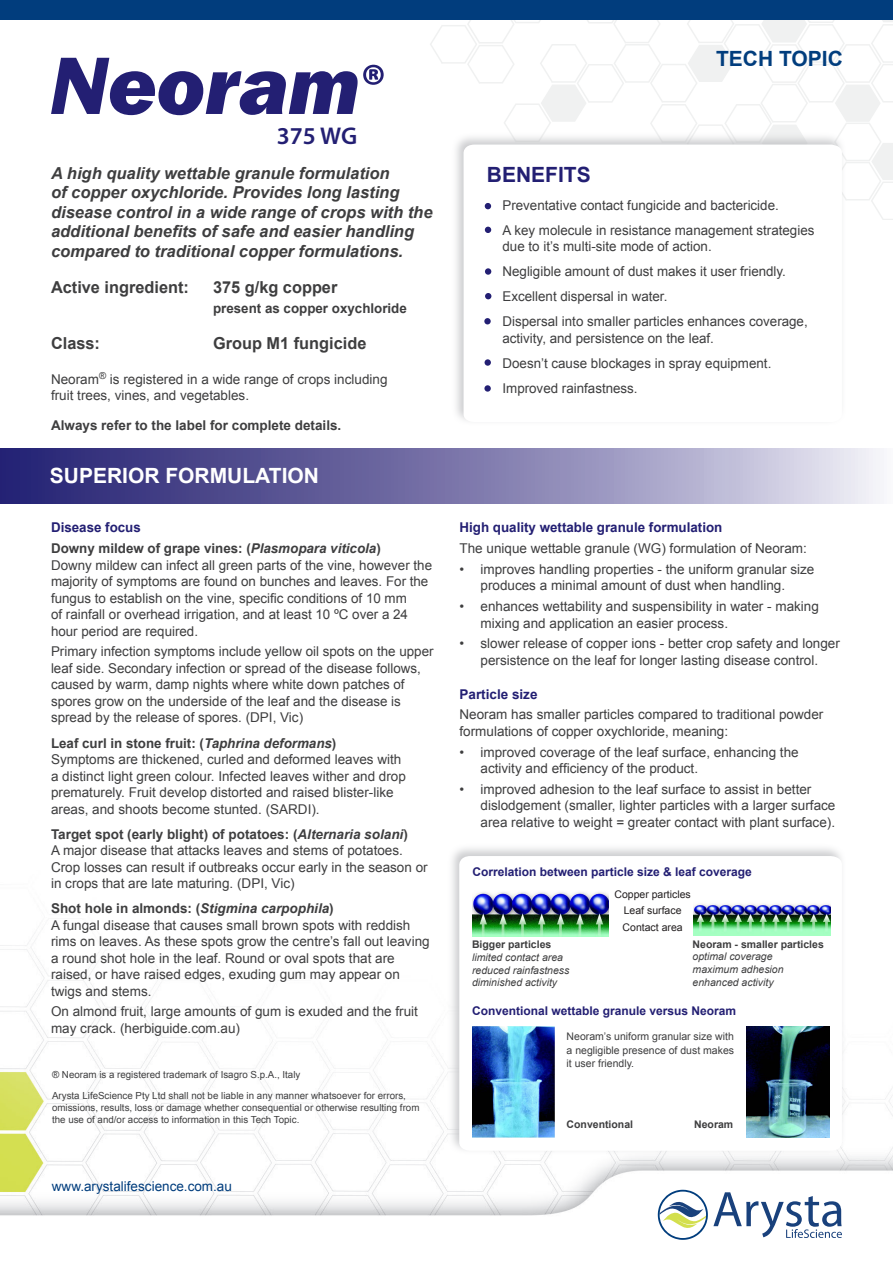
<style>
.page{position:relative;width:893px;height:1263px;background:#fff}
.page>*{position:absolute;margin:0;border:0;box-sizing:border-box;transform-origin:0 0}
.t1{font:italic 800 81px "Franklin Gothic IT Cby BT";color:#231f73}
.t2{font:700 50.55px "Calibri";color:#231f73}
.t3{font:600 24.3px "Myriad Pro";color:#231f73}
.t4{font:700 21px "Arial";color:#fff}
.t5{font:700 21px "Arial";color:#013d7d}
.t6{font:700 21px "Arial";color:#231f73}
.t7{font:italic 700 16.5px/19.5px "Arial";color:#3e3e3f}
.felsorolas{font:700 16.5px "Arial";color:#3e3e3f}
.para{font:13.5px/16.5px "Arial";color:#3e3e3f}
.para-2{font:700 13.5px "Arial";color:#3e3e3f}
.para-3{font:700 13.5px "Arial";color:#231f73}
.para1{font:700 13.5px "Arial";color:#3e3e3f}
.t8{font:13.5px "Arial";color:#013d7d}
.felsorolas-2{font:700 13.5px "Arial";color:#3e3e3f}
.para1-2{font:700 13.5px "Arial";color:#231f73}
.para-4{font:700 12px "Arial";color:#231f73}
.t9{font:italic 10.5px "Arial";color:#3e3e3f}
.para-5{font:10.5px/13.5px "Arial";color:#3e3e3f;text-align:justify}
.para-6{font:700 10.5px "Arial";color:#3e3e3f}
.t10{font:10.5px "Arial";color:#231f20}
.t11{font:9.75px/12px "Arial";color:#3e3e3f}
.s1{font-style:italic}
</style>
<div class="page">
<svg style="left:0;top:449px;width:880px;height:54px;background:#7c79ab"></svg>
<img style="left:0;top:928px;width:893px;height:290px">
<svg style="left:658px;top:1190px;width:184px;height:50px"></svg>
<div style="left:451px;top:132px;width:395px;height:294px;background:#bcbdc0;opacity:.75"></div>
<svg style="left:463px;top:220px;width:379px;height:202px"></svg>
<svg style="left:430px;top:19px;width:463px;height:201px"></svg>
<svg style="left:485px;top:227px;width:6px;height:6px"></svg>
<div style="left:485px;top:268px;width:6px;height:7px;background:#231f73;border-radius:50%"></div>
<svg style="left:485px;top:293px;width:6px;height:6px"></svg>
<div style="left:484px;top:318px;width:7px;height:6px;background:#231f73;border-radius:50%"></div>
<div style="left:485px;top:359px;width:6px;height:7px;background:#231f73;border-radius:50%"></div>
<svg style="left:484px;top:385px;width:7px;height:7px"></svg>
<div style="left:0;top:0;width:893px;height:19px;background:#013d7d"></div>
<div style="left:447px;top:843px;width:399px;height:311px;background:#bcbdc0;opacity:.75"></div>
<svg style="left:459px;top:856px;width:383px;height:295px"></svg>
<img style="left:472px;top:880px;width:137px;height:57px">
<img style="left:693px;top:896px;width:137px;height:39px">
<img style="left:747px;top:1027px;width:82px;height:110px">
<img style="left:472px;top:1027px;width:82px;height:110px">
<p class="t1" style="left:51px;top:36px;width:311px">Neoram</p>
<p class="t3" style="left:277px;top:120px;width:82px">375 WG</p>
<p class="t2" style="left:361px;top:51px;width:27px">®</p>
<p class="t7" style="left:51px;top:164px;width:383px">A high quality wettable granule formulation<br>of copper oxychloride. Provides long lasting disease control in a wide range of crops with the additional benefits of safe and easier handling compared to traditional copper formulations.</p>
<p class="felsorolas" style="left:51px;top:277px;width:139px">Active ingredient:</p>
<p class="felsorolas" style="left:213px;top:277px;width:126px">375 g/kg copper</p>
<p class="felsorolas-2" style="left:213px;top:299px;width:195px">present as copper oxychloride</p>
<p class="felsorolas" style="left:51px;top:333px;width:51px">Class:</p>
<p class="felsorolas" style="left:213px;top:333px;width:155px">Group M1 fungicide</p>
<p class="para" style="left:51px;top:371px;width:338px">Neoram<sup>®</sup> is registered in a wide range of crops including fruit trees, vines, and vegetables.</p>
<p class="para-2" style="left:51px;top:416px;width:292px">Always refer to the label for complete details.</p>
<p class="t4" style="left:50px;top:461px;width:271px">SUPERIOR FORMULATION</p>
<p class="para1-2" style="left:51px;top:519px;width:91px">Disease focus</p>
<p class="para1" style="left:51px;top:539px;width:331px">Downy mildew of grape vines: (<span class="s1">Plasmopara viticola</span>)</p>
<p class="para" style="left:51px;top:557px;width:383px">Downy mildew can infect all green parts of the vine, however the majority of symptoms are found on bunches and leaves. For the fungus to establish on the vine, specific conditions of 10 mm</p>
<p class="para" style="left:51px;top:606px;width:358px">of rainfall or overhead irrigation, and at least 10 ºC over a 24 hour period are required.</p>
<p class="para" style="left:51px;top:644px;width:384px">Primary infection symptoms include yellow oil spots on the upper leaf side. Secondary infection or spread of the disease follows, caused by warm, damp nights where white down patches of spores grow on the underside of the leaf and the disease is spread by the release of spores. (DPI, Vic)</p>
<p class="para-2" style="left:51px;top:734px;width:287px">Leaf curl in stone fruit: (<span class="s1">Taphrina deformans</span>)</p>
<p class="para" style="left:51px;top:751px;width:356px">Symptoms are thickened, curled and deformed leaves with a distinct light green colour. Infected leaves wither and drop prematurely. Fruit develop distorted and raised blister-like areas, and shoots become stunted. (SARDI).</p>
<p class="para-2" style="left:51px;top:825px;width:358px">Target spot (early blight) of potatoes: (<span class="s1">Alternaria solani</span>)</p>
<p class="para" style="left:51px;top:842px;width:378px">A major disease that attacks leaves and stems of potatoes.<br>Crop losses can result if outbreaks occur early in the season or in crops that are late maturing. (DPI, Vic)</p>
<p class="para-2" style="left:51px;top:899px;width:284px">Shot hole in almonds: (<span class="s1">Stigmina carpophila</span>)</p>
<p class="para" style="left:51px;top:917px;width:380px">A fungal disease that causes small brown spots with reddish rims on leaves. As these spots grow the centre’s fall out leaving a round shot hole in the leaf. Round or oval spots that are raised, or have raised edges, exuding gum may appear on twigs and stems.</p>
<p class="para" style="left:51px;top:1003px;width:368px">On almond fruit, large amounts of gum is exuded and the fruit may crack. (herbiguide.com.au)</p>
<p class="t11" style="left:52px;top:1069px;width:250px">® Neoram is a registered trademark of Isagro S.p.A., Italy</p>
<p class="t11" style="left:52px;top:1089px;width:369px">Arysta LifeScience Pty Ltd shall not be liable in any manner whatsoever for errors, omissions, results, loss or damage whether consequential or otherwise resulting from the use of and/or access to information in this Tech Topic.</p>
<p class="t8" style="left:52px;top:1177px;width:182px">www.arystalifescience.com.au</p>
<p class="t6" style="left:487px;top:161px;width:105px">BENEFITS</p>
<p class="t5" style="left:716px;top:45px;width:128px">TECH TOPIC</p>
<p class="para" style="left:485px;top:197px;width:295px">• Preventative contact fungicide and bactericide.</p>
<p class="para" style="left:502px;top:222px;width:313px;text-indent:-17px">• A key molecule in resistance management strategies due to it’s multi-site mode of action.</p>
<p class="para" style="left:485px;top:263px;width:302px">• Negligible amount of dust makes it user friendly.</p>
<p class="para" style="left:485px;top:288px;width:183px">• Excellent dispersal in water.</p>
<p class="para" style="left:502px;top:313px;width:307px;text-indent:-17px">• Dispersal into smaller particles enhances coverage, activity, and persistence on the leaf.</p>
<p class="para" style="left:485px;top:355px;width:287px">• Doesn’t cause blockages in spray equipment.</p>
<p class="para" style="left:485px;top:380px;width:154px">• Improved rainfastness.</p>
<p class="para-3" style="left:459px;top:519px;width:264px">High quality wettable granule formulation</p>
<p class="para" style="left:459px;top:540px;width:349px">The unique wettable granule (WG) formulation of Neoram:</p>
<p class="para" style="left:480px;top:561px;width:335px;text-indent:-21px">• improves handling properties - the uniform granular size produces a minimal amount of dust when handling.</p>
<p class="para" style="left:480px;top:598px;width:340px;text-indent:-21px">• enhances wettability and suspensibility in water - making mixing and application an easier process.</p>
<p class="para" style="left:459px;top:636px;width:382px;text-align:center">• slower release of copper ions - better crop safety and longer persistence on the leaf for longer lasting disease control.</p>
<p class="para-3" style="left:459px;top:685px;width:80px">Particle size</p>
<p class="para" style="left:459px;top:706px;width:365px">Neoram has smaller particles compared to traditional powder formulations of copper oxychloride, meaning:</p>
<p class="para" style="left:480px;top:744px;width:320px;text-indent:-21px">• improved coverage of the leaf surface, enhancing the activity and efficiency of the product.</p>
<p class="para" style="left:480px;top:781px;width:356px;text-indent:-21px">• improved adhesion to the leaf surface to assist in better dislodgement (smaller, lighter particles with a larger surface area relative to weight = greater contact with plant surface).</p>
<p class="para-4" style="left:472px;top:864px;width:281px">Correlation between particle size &amp; leaf coverage</p>
<p class="para-6" style="left:472px;top:938px;width:81px">Bigger particles</p>
<p class="t9" style="left:472px;top:950px;width:93px">limited contact area</p>
<p class="t9" style="left:472px;top:963px;width:99px">reduced rainfastness</p>
<p class="t9" style="left:472px;top:976px;width:87px">diminished activity</p>
<p class="t10" style="left:614px;top:887px;width:78px">Copper particles</p>
<p class="t10" style="left:624px;top:904px;width:59px">Leaf surface</p>
<p class="t10" style="left:623px;top:920px;width:62px">Contact area</p>
<p class="para-6" style="left:693px;top:937px;width:133px">Neoram - smaller particles</p>
<p class="t9" style="left:693px;top:950px;width:81px">optimal coverage</p>
<p class="t9" style="left:693px;top:962px;width:93px">maximum adhesion</p>
<p class="t9" style="left:693px;top:975px;width:83px">enhanced activity</p>
<p class="para-4" style="left:472px;top:1002px;width:266px">Conventional wettable granule versus Neoram</p>
<p class="para-5" style="left:567px;top:1030px;width:169px">Neoram’s uniform granular size with a negligible presence of dust makes it user friendly.</p>
<p class="para-6" style="left:567px;top:1117px;width:68px">Conventional</p>
<p class="para-6" style="left:694px;top:1117px;width:41px">Neoram</p>
</div>
